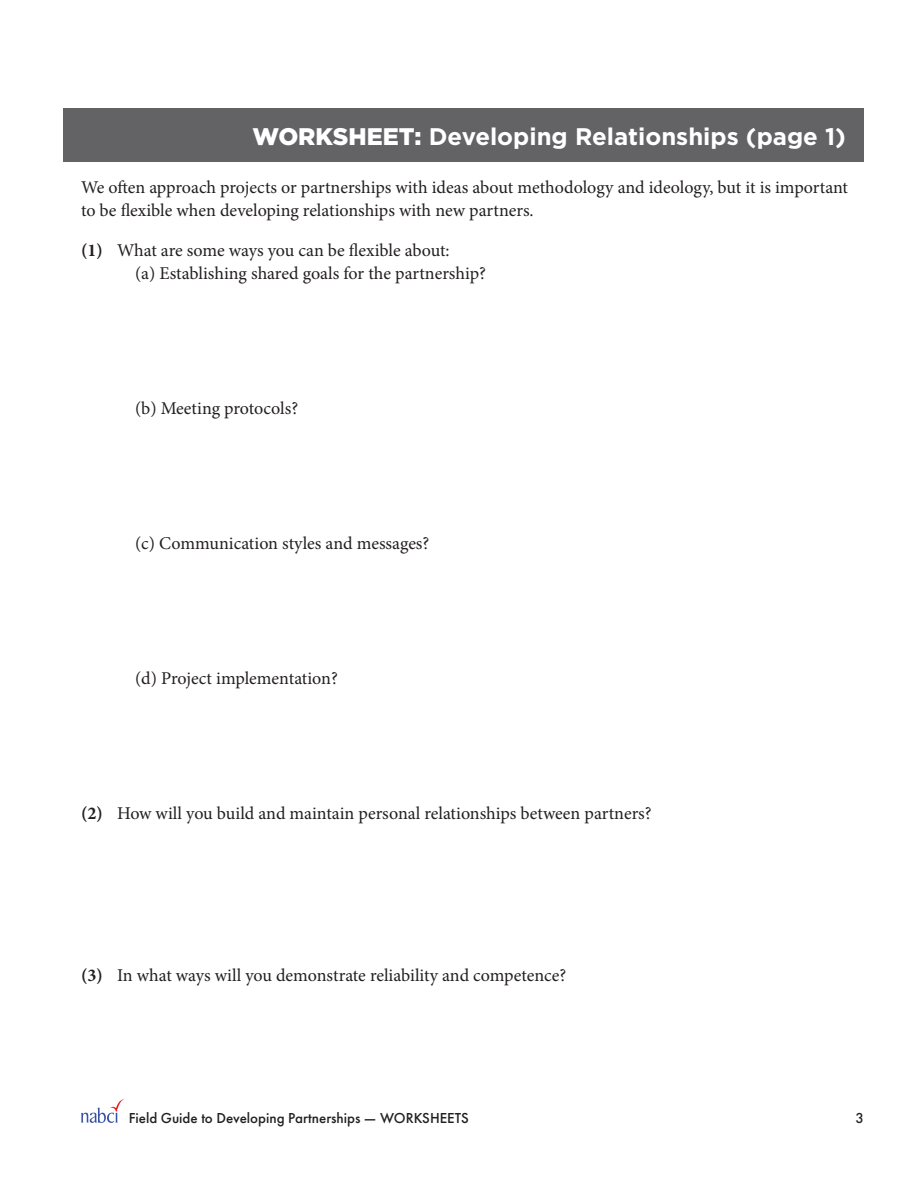
<style>
.page{position:relative;width:918px;height:1188px;background:#fff}
.page>*{position:absolute;margin:0;border:0;box-sizing:border-box;transform-origin:0 0}
.Heading_1_RIGHT__H1{font:700 24px "Gotham";color:#fff}
.Body_text_Left__P{font:18px/22.5px "Minion Pro";color:#231f20}
.Numbered_indent_cont{font:18px "Minion Pro";letter-spacing:-.005em;color:#231f20}
.Numbered_indent_star{font:18px/22.5px "Minion Pro";letter-spacing:-.005em;color:#231f20}
.Questions_indent__P{font:18px "Minion Pro";color:#231f20}
.t1{font:500 15px "Futura PT";color:#231f20}
.s1{font-weight:900}
.s2{font-weight:700}
</style>
<div class="page">
<div style="left:63px;top:108px;width:801px;height:54px;background:#636366"></div>
<svg style="left:81px;top:1098px;width:44px;height:25px"></svg>
<h1 class="Heading_1_RIGHT__H1" style="left:253px;top:120px;width:595px"><span class="s1">WORKSHEET:</span> Developing Relationships (page 1)</h1>
<p class="Body_text_Left__P" style="left:81px;top:176px;width:769px">We often approach projects or partnerships with ideas about methodology and ideology, but it is important to be flexible when developing relationships with new partners.</p>
<p class="Numbered_indent_star" style="left:135px;top:239px;width:352px;text-indent:-54px"><span class="s2">(1)</span> What are some ways you can be flexible about:<br>(a) Establishing shared goals for the partnership?</p>
<p class="Questions_indent__P" style="left:135px;top:396px;width:165px">(b) Meeting protocols?</p>
<p class="Questions_indent__P" style="left:135px;top:531px;width:296px">(c) Communication styles and messages?</p>
<p class="Questions_indent__P" style="left:135px;top:666px;width:204px">(d) Project implementation?</p>
<p class="Numbered_indent_cont" style="left:81px;top:801px;width:572px"><span class="s2">(2)</span> How will you build and maintain personal relationships between partners?</p>
<p class="Numbered_indent_cont" style="left:81px;top:963px;width:487px"><span class="s2">(3)</span> In what ways will you demonstrate reliability and competence?</p>
<p class="t1" style="left:129px;top:1109px;width:342px">Field Guide to Developing Partnerships — WORKSHEETS</p>
<p class="t1" style="left:855px;top:1109px;width:10px">3</p>
</div>
